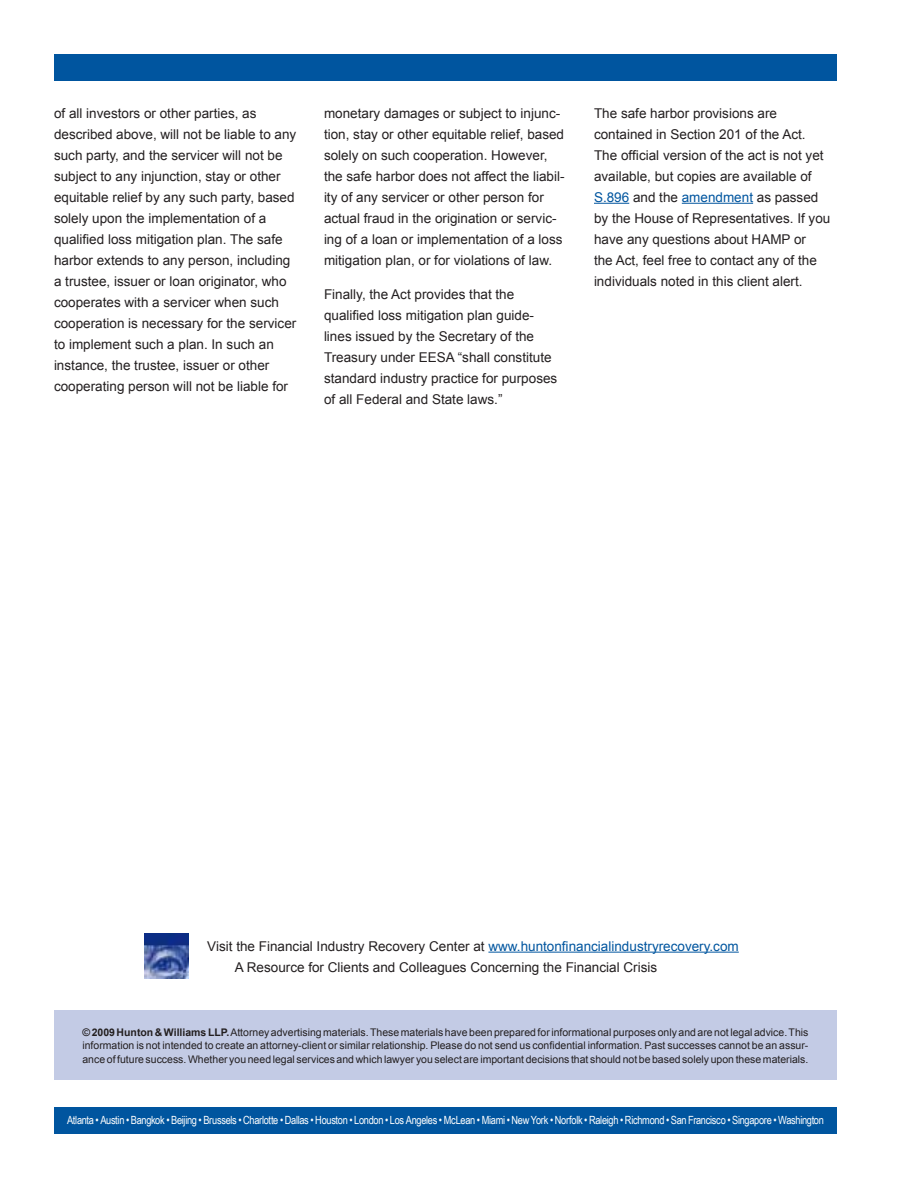
<style>
.page{position:relative;width:918px;height:1188px;background:#fff}
.page>*{position:absolute;margin:0;border:0;box-sizing:border-box;transform-origin:0 0}
.body_text{font:13.5px/21px "Arial";color:#231f20}
.t1{font:11.25px "Arial Narrow";letter-spacing:-.025em;color:#fff}
.disclaimer{font:10.5px/13.5px "Arial";color:#231f20;text-align:justify}
.s1{color:#00559f}
.s2{font-weight:700}
</style>
<div class="page">
<div style="left:54px;top:1107px;width:783px;height:26px;background:#00559f"></div>
<div style="left:54px;top:54px;width:783px;height:26px;background:#00559f"></div>
<div style="left:54px;top:1010px;width:783px;height:70px;background:#c3cbe5"></div>
<hr style="left:594px;top:203px;width:35px;height:1px;background:#00559f">
<hr style="left:682px;top:203px;width:71px;height:1px;background:#00559f">
<hr style="left:488px;top:952px;width:251px;height:1px;background:#00559f">
<img style="left:144px;top:934px;width:45px;height:45px">
<p class="body_text" style="left:54px;top:103px;width:244px">of all investors or other parties, as described above, will not be liable to any such party, and the servicer will not be subject to any injunction, stay or other equitable relief by any such party, based solely upon the implementation of a qualified loss mitigation plan. The safe harbor extends to any person, including a trustee, issuer or loan originator, who cooperates with a servicer when such cooperation is necessary for the servicer to implement such a plan. In such an instance, the trustee, issuer or other cooperating person will not be liable for</p>
<p class="body_text" style="left:324px;top:103px;width:242px">monetary damages or subject to injunc&shy;tion, stay or other equitable relief, based solely on such cooperation. However, the safe harbor does not affect the liabil&shy;ity of any servicer or other person for actual fraud in the origination or servic&shy;ing of a loan or implementation of a loss mitigation plan, or for violations of law.</p>
<p class="body_text" style="left:324px;top:284px;width:235px">Finally, the Act provides that the qualified loss mitigation plan guide&shy;lines issued by the Secretary of the Treasury under EESA “shall constitute standard industry practice for purposes of all Federal and State laws.”</p>
<p class="body_text" style="left:594px;top:103px;width:238px">The safe harbor provisions are contained in Section 201 of the Act.<br>The official version of the act is not yet available, but copies are available of <span class="s1">S.896</span> and the <span class="s1">amendment</span> as passed by the House of Representatives. If you have any questions about HAMP or<br>the Act, feel free to contact any of the individuals noted in this client alert.</p>
<p class="body_text" style="left:235px;top:936px;width:505px;text-indent:-28px">Visit the Financial Industry Recovery Center at <span class="s1">www.huntonfinancialindustryrecovery.com<br></span>A Resource for Clients and Colleagues Concerning the Financial Crisis</p>
<p class="disclaimer" style="left:82px;top:1025px;width:728px"><span class="s2">© 2009 Hunton &amp; Williams LLP.</span> Attorney advertising materials. These materials have been prepared for informational purposes only and are not legal advice. This information is not intended to create an attorney-client or similar relationship. Please do not send us confidential information. Past successes cannot be an assur&shy;ance of future success. Whether you need legal services and which lawyer you select are important decisions that should not be based solely upon these materials.</p>
<p class="t1" style="left:67px;top:1112px;width:758px">Atlanta • Austin • Bangkok • Beijing • Brussels • Charlotte • Dallas • Houston • London • Los Angeles • McLean • Miami • New York • Norfolk • Raleigh • Richmond • San Francisco • Singapore • Washington</p>
</div>
